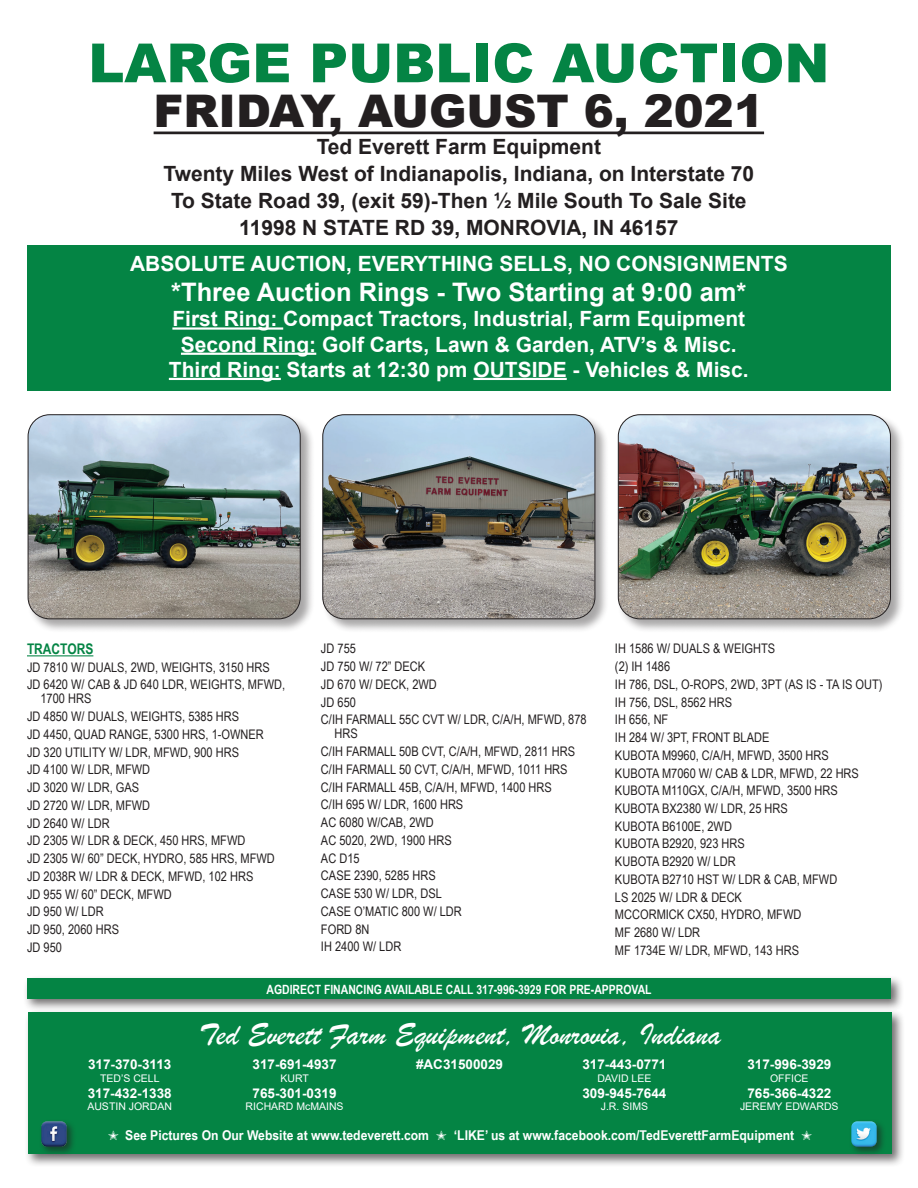
<style>
.page{position:relative;width:918px;height:1188px;background:#fff}
.page>*{position:absolute;margin:0;border:0;box-sizing:border-box;transform-origin:0 0}
.t1{font:900 54px "Arial";color:#048444}
.t2{font:900 45px "Arial";color:#231f20}
.t3{font:31.5px "Brush Script";color:#fff}
.t4{font:700 25.5px "Arial";color:#fff}
.t5{font:700 21px/25.2px "Arial";color:#fff;text-align:center}
.t6{font:700 21px/27px "Arial";color:#231f20;text-align:center}
.t7{font:700 14.7px "Arial Narrow";color:#048444}
.t8{font:700 13.5px "Arial";color:#fff}
.t9{font:700 13.5px "Arial Narrow";color:#fff;scale:1.1 1}
.t10{font:13.2px/17.7px "Arial Narrow";color:#231f20}
.t11{font:700 12.75px "Arial Narrow";color:#fff}
.t12{font:10.5px "Arial";color:#fff}
</style>
<div class="page">
<div style="left:27px;top:246px;width:864px;height:145px;background:#048444"></div>
<hr style="left:27px;top:655px;width:66px;height:1px;background:#048444">
<hr style="left:154px;top:132px;width:610px;height:2px;background:#231f20">
<hr style="left:172px;top:327px;width:111px;height:3px;background:#fff">
<hr style="left:181px;top:353px;width:135px;height:2px;background:#fff">
<hr style="left:169px;top:378px;width:112px;height:2px;background:#fff">
<hr style="left:473px;top:378px;width:94px;height:2px;background:#fff">
<div style="left:23px;top:975px;width:881px;height:37px;background:#231f20;opacity:.65"></div>
<div style="left:27px;top:979px;width:864px;height:20px;background:#048444"></div>
<div style="left:24px;top:1009px;width:881px;height:158px;background:#231f20;opacity:.65"></div>
<div style="left:28px;top:1012px;width:864px;height:142px;background:#048444"></div>
<div style="left:849px;top:1119px;width:38px;height:38px;background:#231f20;opacity:.6"></div>
<img style="left:851px;top:1121px;width:26px;height:26px">
<div style="left:39px;top:1119px;width:38px;height:38px;background:#231f20;opacity:.6"></div>
<img style="left:41px;top:1121px;width:26px;height:26px">
<div style="left:27px;top:413px;width:288px;height:221px;background:#231f20;opacity:.4"></div>
<img style="left:28px;top:415px;width:272px;height:204px">
<div style="left:28px;top:414px;width:273px;height:205px;border:1px solid #231f20;border-radius:22px"></div>
<div style="left:321px;top:413px;width:289px;height:221px;background:#231f20;opacity:.4"></div>
<img style="left:323px;top:415px;width:272px;height:204px">
<div style="left:322px;top:414px;width:273px;height:205px;border:1px solid #231f20;border-radius:22px"></div>
<div style="left:617px;top:413px;width:288px;height:221px;background:#231f20;opacity:.4"></div>
<img style="left:618px;top:415px;width:272px;height:204px">
<div style="left:618px;top:414px;width:273px;height:205px;border:1px solid #231f20;border-radius:22px"></div>
<h1 class="t1" style="left:88px;top:24px;width:743px">LARGE PUBLIC AUCTION</h1>
<h2 class="t2" style="left:154px;top:79px;width:612px">FRIDAY, AUGUST 6, 2021</h2>
<h3 class="t6" style="left:163px;top:134px;width:592px">Ted Everett Farm Equipment<br>Twenty Miles West of Indianapolis, Indiana, on Interstate 70<br>To State Road 39, (exit 59)-Then ½ Mile South To Sale Site 11998 N STATE RD 39, MONROVIA, IN 46157</h3>
<h3 class="t5" style="left:130px;top:251px;width:659px">ABSOLUTE AUCTION, EVERYTHING SELLS, NO CONSIGNMENTS</h3>
<h3 class="t4" style="left:171px;top:274px;width:577px">*Three Auction Rings - Two Starting at 9:00 am*</h3>
<h3 class="t5" style="left:169px;top:307px;width:581px">First Ring: Compact Tractors, Industrial, Farm Equipment<br>Second Ring: Golf Carts, Lawn &amp; Garden, ATV’s &amp; Misc.<br>Third Ring: Starts at 12:30 pm OUTSIDE - Vehicles &amp; Misc.</h3>
<p class="t7" style="left:27px;top:638px;width:68px">TRACTORS</p>
<p class="t10" style="left:27px;top:658px;width:260px">JD 7810 W/ DUALS, 2WD, WEIGHTS, 3150 HRS<br>JD 6420 W/ CAB &amp; JD 640 LDR, WEIGHTS, MFWD,</p>
<p class="t10" style="left:27px;top:689px;width:249px;text-indent:14px">1700 HRS<br>JD 4850 W/ DUALS, WEIGHTS, 5385 HRS<br>JD 4450, QUAD RANGE, 5300 HRS, 1-OWNER<br>JD 320 UTILITY W/ LDR, MFWD, 900 HRS<br>JD 4100 W/ LDR, MFWD<br>JD 3020 W/ LDR, GAS<br>JD 2720 W/ LDR, MFWD<br>JD 2640 W/ LDR<br>JD 2305 W/ LDR &amp; DECK, 450 HRS, MFWD<br>JD 2305 W/ 60” DECK, HYDRO, 585 HRS, MFWD<br>JD 2038R W/ LDR &amp; DECK, MFWD, 102 HRS<br>JD 955 W/ 60” DECK, MFWD<br>JD 950 W/ LDR<br>JD 950, 2060 HRS<br>JD 950</p>
<p class="t10" style="left:321px;top:639px;width:267px">JD 755<br>JD 750 W/ 72” DECK<br>JD 670 W/ DECK, 2WD<br>JD 650<br>C/IH FARMALL 55C CVT W/ LDR, C/A/H, MFWD, 878</p>
<p class="t10" style="left:321px;top:724px;width:256px;text-indent:14px">HRS<br>C/IH FARMALL 50B CVT, C/A/H, MFWD, 2811 HRS<br>C/IH FARMALL 50 CVT, C/A/H, MFWD, 1011 HRS<br>C/IH FARMALL 45B, C/A/H, MFWD, 1400 HRS<br>C/IH 695 W/ LDR, 1600 HRS<br>AC 6080 W/CAB, 2WD<br>AC 5020, 2WD, 1900 HRS<br>AC D15<br>CASE 2390, 5285 HRS<br>CASE 530 W/ LDR, DSL<br>CASE O’MATIC 800 W/ LDR<br>FORD 8N<br>IH 2400 W/ LDR</p>
<p class="t10" style="left:615px;top:639px;width:269px">IH 1586 W/ DUALS &amp; WEIGHTS<br>(2) IH 1486<br>IH 786, DSL, O-ROPS, 2WD, 3PT (AS IS - TA IS OUT)<br>IH 756, DSL, 8562 HRS<br>IH 656, NF<br>IH 284 W/ 3PT, FRONT BLADE<br>KUBOTA M9960, C/A/H, MFWD, 3500 HRS<br>KUBOTA M7060 W/ CAB &amp; LDR, MFWD, 22 HRS<br>KUBOTA M110GX, C/A/H, MFWD, 3500 HRS<br>KUBOTA BX2380 W/ LDR, 25 HRS<br>KUBOTA B6100E, 2WD<br>KUBOTA B2920, 923 HRS<br>KUBOTA B2920 W/ LDR<br>KUBOTA B2710 HST W/ LDR &amp; CAB, MFWD<br>LS 2025 W/ LDR &amp; DECK<br>MCCORMICK CX50, HYDRO, MFWD<br>MF 2680 W/ LDR<br>MF 1734E W/ LDR, MFWD, 143 HRS</p>
<p class="t11" style="left:267px;top:979px;width:387px">AGDIRECT FINANCING AVAILABLE CALL 317-996-3929 FOR PRE-APPROVAL</p>
<h3 class="t3" style="left:199px;top:1015px;width:523px">Ted Everett Farm Equipment, Monrovia, Indiana</h3>
<p class="t8" style="left:416px;top:1055px;width:89px">#AC31500029</p>
<p class="t8" style="left:582px;top:1055px;width:86px">317-443-0771</p>
<p class="t12" style="left:597px;top:1071px;width:56px">DAVID LEE</p>
<p class="t8" style="left:582px;top:1083px;width:86px">309-945-7644</p>
<p class="t12" style="left:601px;top:1099px;width:49px">J.R. SIMS</p>
<p class="t8" style="left:88px;top:1055px;width:85px">317-370-3113</p>
<p class="t12" style="left:100px;top:1071px;width:61px">TED’S CELL</p>
<p class="t8" style="left:88px;top:1083px;width:86px">317-432-1338</p>
<p class="t12" style="left:87px;top:1099px;width:86px">AUSTIN JORDAN</p>
<p class="t8" style="left:253px;top:1055px;width:86px">317-691-4937</p>
<p class="t12" style="left:281px;top:1071px;width:30px">KURT</p>
<p class="t8" style="left:253px;top:1083px;width:86px">765-301-0319</p>
<p class="t12" style="left:246px;top:1099px;width:99px">RICHARD McMAINS</p>
<p class="t8" style="left:747px;top:1055px;width:86px">317-996-3929</p>
<p class="t12" style="left:770px;top:1071px;width:40px">OFFICE</p>
<p class="t8" style="left:747px;top:1083px;width:86px">765-366-4322</p>
<p class="t12" style="left:740px;top:1099px;width:100px">JEREMY EDWARDS</p>
<p class="t8" style="left:94px;top:1068px;width:86px">317-996-3929</p>
<p class="t8" style="left:567px;top:1068px;width:86px">317-691-4937</p>
<p class="t8" style="left:742px;top:1068px;width:85px">317-370-3113</p>
<p class="t12" style="left:117px;top:1084px;width:40px">OFFICE</p>
<p class="t12" style="left:285px;top:1084px;width:56px">DAVID LEE</p>
<p class="t12" style="left:594px;top:1084px;width:30px">KURT</p>
<p class="t12" style="left:755px;top:1084px;width:61px">TED’S CELL</p>
<p class="t8" style="left:94px;top:1097px;width:86px">765-366-4322</p>
<p class="t8" style="left:270px;top:1097px;width:86px">309-945-7644</p>
<p class="t8" style="left:567px;top:1097px;width:86px">765-301-0319</p>
<p class="t8" style="left:742px;top:1097px;width:86px">317-432-1338</p>
<p class="t9" style="left:125px;top:1125px;width:278px">See Pictures On Our Website at www.tedeverett.com</p>
<p class="t9" style="left:454px;top:1125px;width:311px">‘LIKE’ us at www.facebook.com/TedEverettFarmEquipment</p>
</div>
